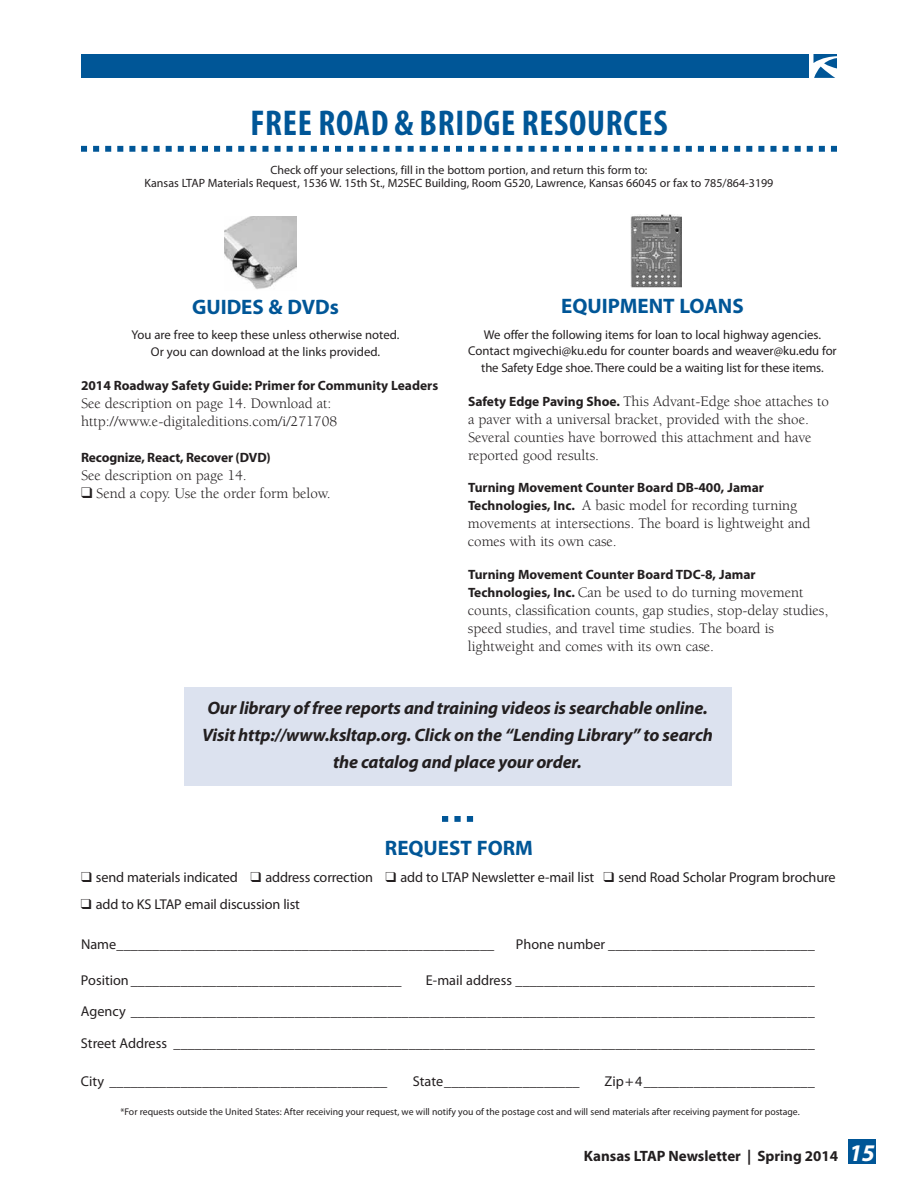
<style>
.page{position:relative;width:918px;height:1188px;background:#fff}
.page>*{position:absolute;margin:0;border:0;box-sizing:border-box;transform-origin:0 0}
.t1{font:700 condensed 36px "Myriad Pro";letter-spacing:.02em;color:#005697}
.t2{font:700 21px "Myriad Pro";color:#005697}
.t3{font:italic 700 18px/27px "Myriad Pro";letter-spacing:-.01em;color:#231f20;text-align:center}
.t4{font:15px/18px "Berkeley";letter-spacing:-.005em;color:#231f20}
.t5{font:700 15px "Myriad Pro";color:#231f20}
.t6{font:14.25px "Myriad Pro";letter-spacing:-.01em;color:#231f20}
.t7{font:700 13.5px "Myriad Pro";color:#231f20}
.t8{font:12.75px/16.5px "Myriad Pro";color:#231f20;text-align:center}
.t9{font:12px/13.5px "Myriad Pro";color:#231f20;text-align:center}
.t10{font:9.75px "Myriad Pro";color:#231f20}
.s1{font-family:"Myriad Pro";font-weight:700;font-size:13.5px}
.s2{font-style:italic;font-size:24px;color:#fff}
</style>
<div class="page">
<div style="left:848px;top:1140px;width:28px;height:24px;background:#005697"></div>
<svg style="left:813px;top:54px;width:24px;height:24px"></svg>
<div style="left:81px;top:54px;width:727px;height:24px;background:#005697"></div>
<svg style="left:81px;top:146px;width:756px;height:6px"></svg>
<img style="left:224px;top:216px;width:72px;height:74px">
<img style="left:630px;top:214px;width:51px;height:74px">
<svg style="left:442px;top:816px;width:31px;height:6px"></svg>
<div style="left:184px;top:687px;width:547px;height:99px;background:#dce2ef"></div>
<h1 class="t1" style="left:250px;top:101px;width:322px">FREE ROAD &amp; BRIDGERESOURC</h1>
<h1 class="t1" style="left:639px;top:101px;width:28px">ES</h1>
<p class="t9" style="left:144px;top:163px;width:630px">Check off your selections, fill in the bottom portion, and return this form to:<br>Kansas LTAP Materials Request, 1536 W. 15th St., M2SEC Building, Room G520, Lawrence, Kansas 66045 or fax to 785/864-3199</p>
<h2 class="t2" style="left:192px;top:293px;width:148px">GUIDES &amp; DVDs</h2>
<p class="t8" style="left:131px;top:326px;width:269px">You are free to keep these unless otherwise noted.<br>Or you can download at the links provided.</p>
<p class="t7" style="left:81px;top:376px;width:359px">2014 Roadway Safety Guide: Primer for Community Leaders</p>
<p class="t4" style="left:81px;top:394px;width:258px">See description on page 14. Download at: http://www.e-digitaleditions.com/i/271708</p>
<p class="t7" style="left:81px;top:448px;width:191px">Recognize, React, Recover (DVD)</p>
<p class="t4" style="left:81px;top:466px;width:167px">See description on page 14.</p>
<p class="t4" style="left:81px;top:484px;width:251px">❑ Send a copy. Use the order form below.</p>
<h2 class="t2" style="left:561px;top:293px;width:184px">EQUIPMENT LOANS</h2>
<p class="t8" style="left:468px;top:326px;width:370px">We offer the following items for loan to local highway agencies.<br>Contact mgivechi@ku.edu for counter boards and weaver@ku.edu for the Safety Edge shoe. There could be a waiting list for these items.</p>
<p class="t4" style="left:468px;top:393px;width:363px"><span class="s1">Safety Edge Paving Shoe.</span> This Advant-Edge shoe attaches to a paver with a universal bracket, provided with the shoe.<br>Several counties have borrowed this attachment and have reported good results.</p>
<p class="t7" style="left:468px;top:479px;width:298px">Turning Movement Counter Board DB-400, Jamar</p>
<p class="t4" style="left:468px;top:497px;width:344px"><span class="s1">Technologies, Inc.</span> A basic model for recording turning movements at intersections. The board is lightweight and comes with its own case.</p>
<p class="t7" style="left:468px;top:566px;width:289px">Turning Movement Counter Board TDC-8, Jamar</p>
<p class="t4" style="left:468px;top:584px;width:362px"><span class="s1">Technologies, Inc.</span> Can be used to do turning movement counts, classification counts, gap studies, stop-delay studies, speed studies, and travel time studies. The board is lightweight and comes with its own case.</p>
<p class="t3" style="left:202px;top:694px;width:512px">Our library of free reports and training videos is searchable online.<br>Visit http://www.ksltap.org. Click on the “Lending Library” to search the catalog and place your order.</p>
<h2 class="t2" style="left:385px;top:834px;width:150px">REQUEST FORM</h2>
<p class="t6" style="left:81px;top:869px;width:756px">❑ send materials indicated ❑ address correction ❑ add to LTAP Newsletter e-mail list ❑ send Road Scholar Program brochure</p>
<p class="t6" style="left:81px;top:896px;width:220px">❑ add to KS LTAP email discussion list</p>
<p class="t6" style="left:81px;top:935px;width:415px">Name_____________________________________________________</p>
<p class="t6" style="left:516px;top:935px;width:300px">Phone number _____________________________</p>
<p class="t6" style="left:81px;top:971px;width:322px">Position ______________________________________</p>
<p class="t6" style="left:426px;top:971px;width:390px">E-mail address __________________________________________</p>
<p class="t6" style="left:81px;top:1003px;width:735px">Agency ________________________________________________________________________________________________</p>
<p class="t6" style="left:81px;top:1034px;width:735px">Street Address __________________________________________________________________________________________</p>
<p class="t6" style="left:81px;top:1072px;width:308px">City _______________________________________</p>
<p class="t6" style="left:413px;top:1072px;width:168px">State___________________</p>
<p class="t6" style="left:604px;top:1072px;width:212px">Zip+4________________________</p>
<p class="t10" style="left:120px;top:1106px;width:681px">*For requests outside the United States: After receiving your request, we will notify you of the postage cost and will send materials after receiving payment for postage.</p>
<p class="t5" style="left:584px;top:1146px;width:293px">Kansas LTAP Newsletter | Spring 2014 <span class="s2">15</span></p>
</div>
